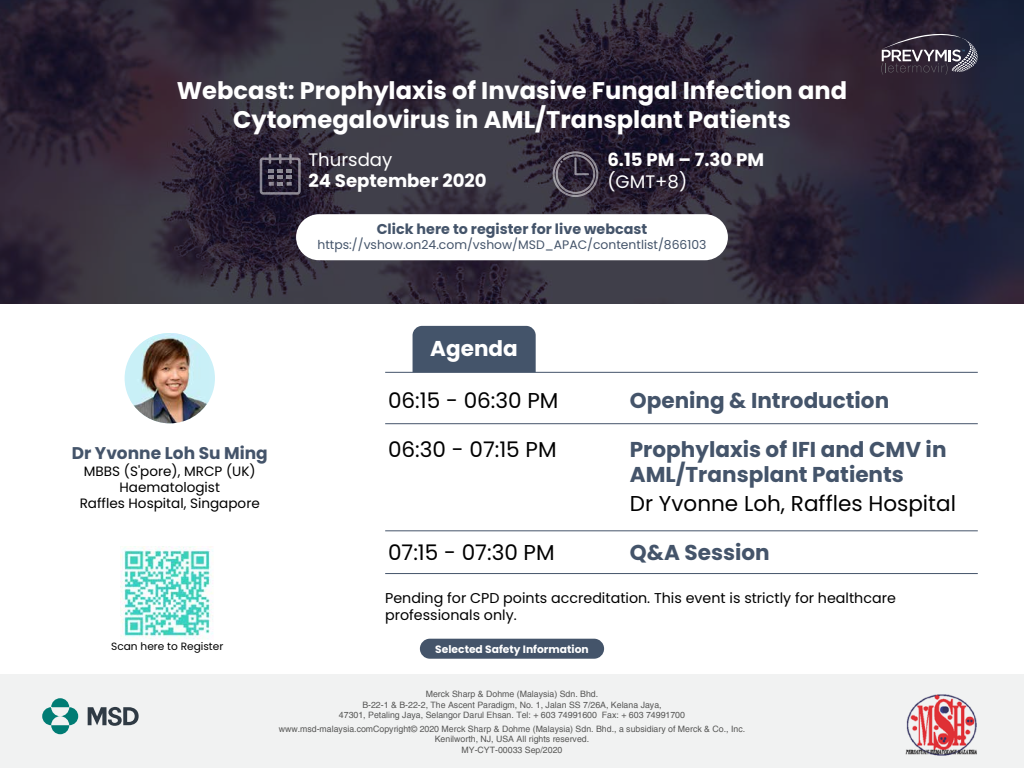
<style>
.page{position:relative;width:1024px;height:768px;background:#fff}
.page>*{position:absolute;margin:0;border:0;box-sizing:border-box;transform-origin:0 0}
.t1{font:700 24.1px/28.9px "Poppins";color:#fff;text-align:center}
.t2{font:700 21.5px/25.8px "Poppins";color:#44546a}
.t3{font:21.5px "Poppins";color:#000}
.t4{font:700 21.5px "Poppins";color:#fff}
.t5{font:700 18.1px "Poppins";color:#fff}
.t6{font:18.1px "Poppins";color:#fff}
.t7{font:700 16.9px "Poppins";color:#44546a}
.t8{font:700 14.3px "Poppins";color:#44546a}
.t9{font:14.2px/17.1px "Poppins";color:#000}
.t10{font:13.6px/16.3px "Poppins";color:#000;text-align:center}
.t11{font:12.3px "Poppins";color:#44546a}
.t12{font:700 10.7px "Poppins";color:#fff}
.t13{font:10.6px "Poppins";color:#000}
.t14{font:8.8px/10.5px "Helvetica";color:#575756;text-align:center}
</style>
<div class="page">
<svg style="left:0;top:0;width:1024px;height:304px;background:#2f2939"></svg>
<svg style="left:260px;top:154px;width:41px;height:41px;background:#453f50"></svg>
<svg style="left:553px;top:151px;width:45px;height:46px;background:#473e4d"></svg>
<div style="left:420px;top:639px;width:184px;height:20px;background:#44546a;border-radius:10px"></div>
<div style="left:413px;top:326px;width:123px;height:46px;background:#44546a"></div>
<hr style="left:385px;top:423px;width:593px;height:1px;background:#44546a">
<hr style="left:385px;top:372px;width:593px;height:1px;background:#44546a">
<hr style="left:385px;top:531px;width:593px;height:1px;background:#44546a">
<hr style="left:385px;top:573px;width:593px;height:1px;background:#44546a">
<div style="left:125px;top:333px;width:90px;height:90px;background:#cbf0f8;border-radius:50%"></div>
<img style="left:130px;top:333px;width:79px;height:90px">
<div style="left:0;top:674px;width:1024px;height:94px;background:#f1f2f2"></div>
<img style="left:905px;top:694px;width:72px;height:62px">
<svg style="left:42px;top:698px;width:36px;height:36px"></svg>
<svg style="left:88px;top:707px;width:51px;height:19px"></svg>
<svg style="left:881px;top:30px;width:97px;height:45px;background:#4b4453"></svg>
<img style="left:121px;top:547px;width:92px;height:93px">
<div style="left:296px;top:214px;width:432px;height:46px;background:#fff;border-radius:23px"></div>
<h1 class="t1" style="left:177px;top:76px;width:672px">Webcast: Prophylaxis of Invasive Fungal Infection and<br>Cytomegalovirus in AML/Transplant Patients</h1>
<h3 class="t6" style="left:308px;top:149px;width:86px">Thursday</h3>
<h3 class="t5" style="left:308px;top:170px;width:180px">24 September 2020</h3>
<h3 class="t5" style="left:607px;top:149px;width:158px">6.15 PM – 7.30 PM</h3>
<h3 class="t6" style="left:607px;top:171px;width:81px">(GMT+8)</h3>
<h3 class="t8" style="left:377px;top:221px;width:272px">Click here to register for live webcast</h3>
<h3 class="t11" style="left:318px;top:238px;width:390px">https://vshow.on24.com/vshow/MSD_APAC/contentlist/866103</h3>
<h3 class="t7" style="left:72px;top:444px;width:198px">Dr Yvonne Loh Su Ming</h3>
<h3 class="t10" style="left:80px;top:463px;width:182px">MBBS (S'pore), MRCP (UK)<br>Haematologist<br>Raffles Hospital, Singapore</h3>
<p class="t13" style="left:111px;top:640px;width:114px">Scan here to Register</p>
<h2 class="t4" style="left:430px;top:336px;width:89px">Agenda</h2>
<h2 class="t3" style="left:388px;top:388px;width:172px">06:15 - 06:30 PM</h2>
<h2 class="t2" style="left:630px;top:387px;width:261px">Opening &amp; Introduction</h2>
<h2 class="t3" style="left:388px;top:437px;width:170px">06:30 - 07:15 PM</h2>
<h2 class="t2" style="left:630px;top:436px;width:318px">Prophylaxis of IFI and CMV in<br>AML/Transplant Patients</h2>
<h2 class="t3" style="left:630px;top:491px;width:328px">Dr Yvonne Loh, Raffles Hospital</h2>
<h2 class="t3" style="left:388px;top:540px;width:168px">07:15 - 07:30 PM</h2>
<h2 class="t2" style="left:630px;top:540px;width:141px">Q&amp;A Session</h2>
<h3 class="t9" style="left:385px;top:589px;width:512px">Pending for CPD points accreditation. This event is strictly for healthcare professionals only.</h3>
<p class="t12" style="left:435px;top:643px;width:155px">Selected Safety Information</p>
<p class="t14" style="left:339px;top:689px;width:348px">Merck Sharp &amp; Dohme (Malaysia) Sdn. Bhd.<br>B-22-1 &amp; B-22-2, The Ascent Paradigm, No. 1, Jalan SS 7/26A, Kelana Jaya,<br>47301, Petaling Jaya, Selangor Darul Ehsan. Tel: + 603 74991600 Fax: + 603 74991700</p>
<p class="t14" style="left:279px;top:723px;width:468px">www.msd-malaysia.comCopyright© 2020 Merck Sharp &amp; Dohme (Malaysia) Sdn. Bhd., a subsidiary of Merck &amp; Co., Inc.<br>Kenilworth, NJ, USA All rights reserved.<br>MY-CYT-00033 Sep/2020</p>
</div>
